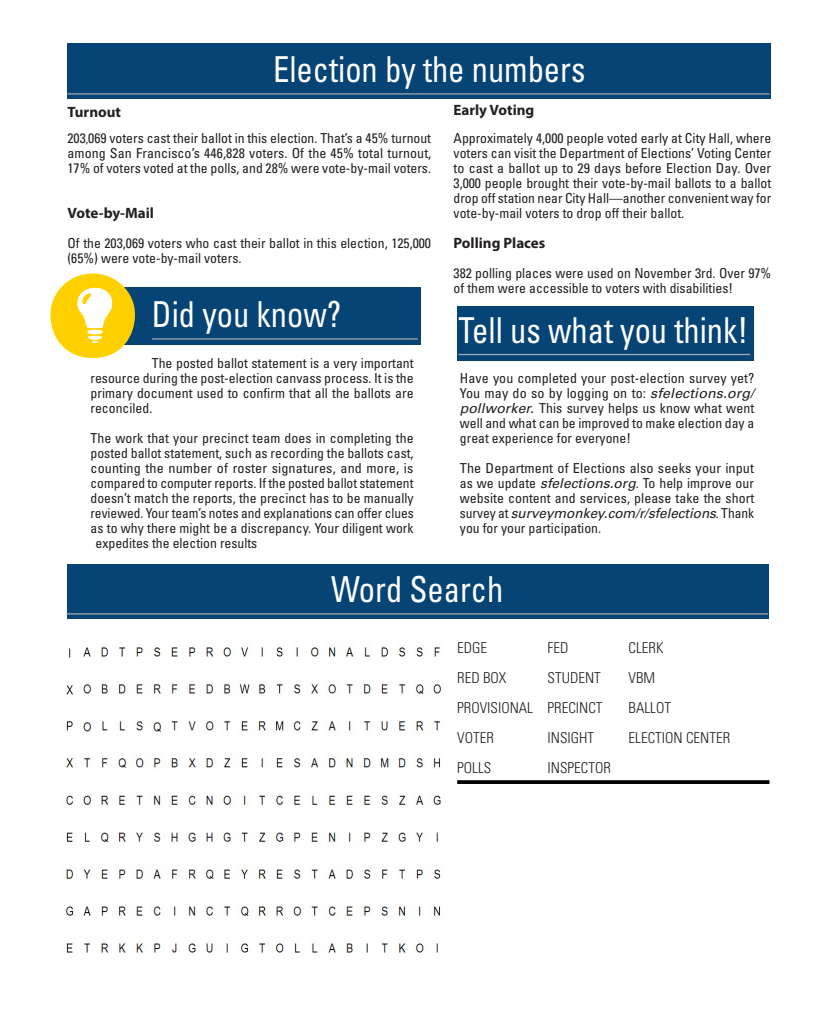
<style>
.page{position:relative;width:837px;height:1035px;background:#fff}
.page>*{position:absolute;margin:0;border:0;box-sizing:border-box;transform-origin:0 0}
.t1{font:condensed 35.75px "Univers LT Std";color:#fff;scale:.91 1}
.t2{font:300 condensed 15px/30px "Univers LT Std";color:#231f20}
.t3{font:700 15px "Myriad Pro";color:#231f20}
.t4{font:condensed 13.75px/15px "Univers LT Std";color:#231f20;text-align:justify}
.s1{font-size:11.25px}
.s2{font-style:italic;font-stretch:normal}
</style>
<div class="page">
<div style="left:68px;top:287px;width:353px;height:57px;background:#064475"></div>
<div style="left:68px;top:43px;width:703px;height:56px;background:#064475"></div>
<hr style="left:68px;top:93px;width:701px;height:2px;background:#a8a9ad">
<div style="left:457px;top:306px;width:297px;height:55px;background:#064475"></div>
<hr style="left:459px;top:354px;width:291px;height:1px;background:#a8a9ad">
<img style="left:61px;top:641px;width:383px;height:312px">
<div style="left:68px;top:564px;width:701px;height:55px;background:#064475"></div>
<hr style="left:66px;top:613px;width:702px;height:2px;background:#a8a9ad">
<svg style="left:50px;top:273px;width:85px;height:85px"></svg>
<hr style="left:152px;top:338px;width:266px;height:2px;background:#a8a9ad">
<svg style="left:457px;top:780px;width:313px;height:4px"></svg>
<h1 class="t1" style="left:273px;top:47px;width:345px">Election by the numbers</h1>
<p class="t3" style="left:68px;top:102px;width:55px">Turnout</p>
<p class="t4" style="left:68px;top:130px;width:365px">203<span class="s1">,</span>069 voters cast their ballot in this election. That’s a 45% turnout among San Francisco’s 446,828 voters. Of the 45% total turnout, 17% of voters voted at the polls, and 28% were vote-by-mail voters.</p>
<p class="t3" style="left:68px;top:203px;width:88px">Vote-by-Mail</p>
<p class="t4" style="left:68px;top:235px;width:365px">Of the 203,069 voters who cast their ballot in this election, 125,000 (65%) were vote-by-mail voters.</p>
<h1 class="t1" style="left:152px;top:292px;width:210px">Did you know?</h1>
<p class="t4" style="left:91px;top:355px;width:325px;text-indent:61px">The posted ballot statement is a very important resource during the post-election canvass process. It is the primary document used to confirm that all the ballots are reconciled.</p>
<p class="t4" style="left:91px;top:430px;width:325px">The work that your precinct team does in completing the</p>
<p class="t4" style="left:91px;top:445px;width:325px">posted ballot statement, such as recording the ballots cast,</p>
<p class="t4" style="left:91px;top:460px;width:324px">counting the number of roster signatures, and more, is</p>
<p class="t4" style="left:91px;top:475px;width:324px">compared to computer reports. If the posted ballot statement</p>
<p class="t4" style="left:91px;top:490px;width:325px">doesn’t match the reports, the precinct has to be manually</p>
<p class="t4" style="left:91px;top:505px;width:325px">reviewed. Your team’s notes and explanations can offer clues</p>
<p class="t4" style="left:91px;top:520px;width:325px">as to why there might be a discrepancy. Your diligent work</p>
<p class="t4" style="left:96px;top:535px;width:163px">expedites the election results</p>
<p class="t3" style="left:454px;top:100px;width:82px">Early Voting</p>
<p class="t4" style="left:454px;top:130px;width:319px">Approximately 4,000 people voted early at City Hall, where voters can visit the Department of Elections’ Voting Center to cast a ballot up to 29 days before Election Day. Over 3,000 people brought their vote-by-mail ballots to a ballot drop off station near City Hall—another convenient way for vote-by-mail voters to drop off their ballot.</p>
<p class="t3" style="left:454px;top:233px;width:93px">Polling Places</p>
<p class="t4" style="left:454px;top:265px;width:319px">382 polling places were used on November 3rd. Over 97% of them were accessible to voters with disabilities!</p>
<h1 class="t1" style="left:459px;top:307px;width:320px">Tell us what you think!</h1>
<p class="t4" style="left:460px;top:370px;width:296px">Have you completed your post-election survey yet?<br>You may do so by logging on to: <span class="s2">sfelections.org/ pollworker.</span> This survey helps us know what went well and what can be improved to make election day a great experience for everyone!</p>
<p class="t4" style="left:460px;top:460px;width:296px">The Department of Elections also seeks your input as we update <span class="s2">sfelections.org</span>. To help improve our website content and services, please take the short survey at <span class="s2">surveymonkey.com/r/sfelections</span>. Thank you for your participation.</p>
<h1 class="t1" style="left:331px;top:567px;width:191px">Word Search</h1>
<p class="t2" style="left:457px;top:632px;width:77px">EDGE<br>RED BOX<br>PROVISIONAL<br>VOTER<br>POLLS</p>
<p class="t2" style="left:548px;top:632px;width:65px">FED<br>STUDENT<br>PRECINCT<br>INSIGHT<br>INSPECTOR</p>
<p class="t2" style="left:629px;top:632px;width:103px">CLERK<br>VBM<br>BALLOT<br>ELECTION CENTER</p>
</div>
